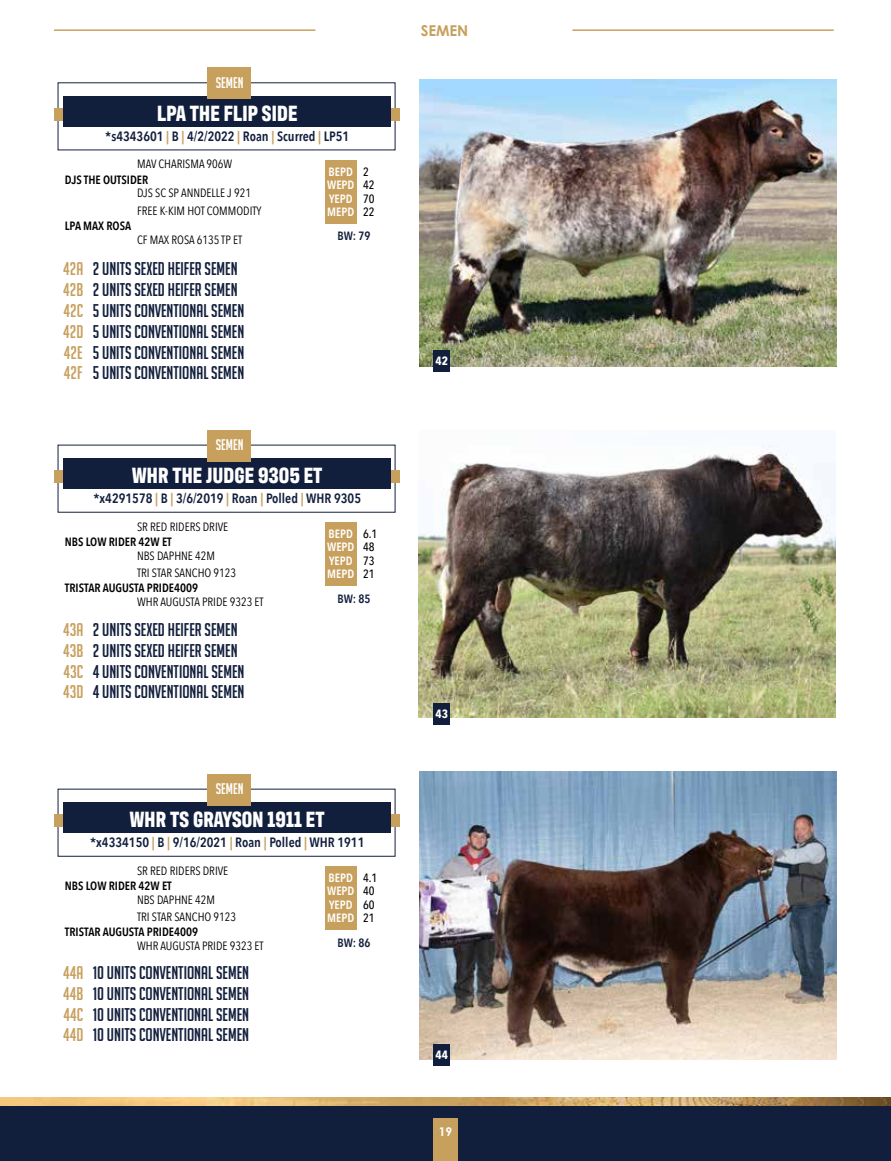
<style>
.page{position:relative;width:891px;height:1161px;background:#fff}
.page>*{position:absolute;margin:0;border:0;box-sizing:border-box;transform-origin:0 0}
.t1{font:700 22.5px "Antarctican Headline";letter-spacing:.01em;color:#fff}
.t2{font:18px/20.9px "Big Noodle Titling";color:#121f3c}
.t3{font:18px/20.9px "Big Noodle Titling";color:#c8a05e;text-align:justify}
.t4{font:15px "Big Noodle Titling";color:#fff}
.t5{font:700 15px "Century Gothic Pro";letter-spacing:-.01em;color:#c8a05e}
.t6{font:600 13.5px "Avenir Next Condensed";color:#121f3c}
.t7{font:12px "Avenir Next Condensed";color:#000}
.t8{font:600 12px "Avenir Next Condensed";color:#000}
.t9{font:600 12px/13.5px "Avenir Next Condensed";color:#fff}
.t10{font:500 12px/13.5px "Avenir Next Condensed";color:#000}
.t11{font:600 12px "Avenir Next Condensed";color:#121f3c}
.t12{font:700 12px "Avenir Next Condensed";color:#fff}
.t13{font:700 12px "Century Gothic Pro";color:#fff}
.s1{color:#c8a05e}
</style>
<div class="page">
<img style="left:0;top:1097px;width:891px;height:9px">
<div style="left:0;top:1106px;width:891px;height:55px;background:#121f3c"></div>
<div style="left:433px;top:1118px;width:25px;height:43px;background:#c8a05e"></div>
<img style="left:420px;top:79px;width:417px;height:288px">
<img style="left:418px;top:445px;width:417px;height:273px">
<img style="left:420px;top:772px;width:417px;height:287px">
<div style="left:434px;top:1044px;width:16px;height:22px;background:#121f3c"></div>
<div style="left:434px;top:703px;width:16px;height:22px;background:#121f3c"></div>
<div style="left:434px;top:350px;width:16px;height:22px;background:#121f3c"></div>
<hr style="left:54px;top:29px;width:261px;height:2px;background:#c8a05e">
<hr style="left:572px;top:29px;width:262px;height:2px;background:#c8a05e">
<div style="left:54px;top:108px;width:345px;height:13px;background:#c8a05e"></div>
<div style="left:63px;top:97px;width:328px;height:30px;background:#121f3c"></div>
<div style="left:325px;top:160px;width:31px;height:63px;background:#c8a05e"></div>
<div style="left:207px;top:67px;width:44px;height:32px;background:#c8a05e"></div>
<div style="left:54px;top:470px;width:345px;height:13px;background:#c8a05e"></div>
<div style="left:63px;top:459px;width:328px;height:30px;background:#121f3c"></div>
<div style="left:325px;top:522px;width:31px;height:64px;background:#c8a05e"></div>
<div style="left:207px;top:430px;width:44px;height:32px;background:#c8a05e"></div>
<div style="left:54px;top:814px;width:345px;height:13px;background:#c8a05e"></div>
<div style="left:63px;top:803px;width:328px;height:30px;background:#121f3c"></div>
<div style="left:325px;top:867px;width:31px;height:63px;background:#c8a05e"></div>
<div style="left:207px;top:774px;width:44px;height:32px;background:#c8a05e"></div>
<p class="t4" style="left:216px;top:74px;width:29px">SEMEN</p>
<p class="t1" style="left:157px;top:97px;width:142px">LPA THE FLIP SIDE</p>
<p class="t7" style="left:137px;top:154px;width:97px">MAV CHARISMA 906W</p>
<p class="t6" style="left:105px;top:124px;width:246px">*s4343601 <span class="s1">|</span> B <span class="s1">|</span> 4/2/2022 <span class="s1">|</span> Roan <span class="s1">|</span> Scurred <span class="s1">|</span> LP51</p>
<p class="t9" style="left:327px;top:164px;width:29px">BEPD<br>WEPD<br>YEPD<br>MEPD</p>
<p class="t10" style="left:363px;top:165px;width:13px">2<br>42<br>70<br>22</p>
<p class="t11" style="left:338px;top:226px;width:34px">BW: 79</p>
<p class="t8" style="left:65px;top:169px;width:85px">DJS THE OUTSIDER</p>
<p class="t8" style="left:65px;top:215px;width:68px">LPA MAX ROSA</p>
<p class="t7" style="left:137px;top:183px;width:115px">DJS SC SP ANNDELLE J 921</p>
<p class="t7" style="left:137px;top:229px;width:107px">CF MAX ROSA 6135 TP ET</p>
<p class="t7" style="left:137px;top:200px;width:126px">FREE K-KIM HOT COMMODITY</p>
<p class="t3" style="left:63px;top:258px;width:22px">42A</p>
<p class="t2" style="left:93px;top:258px;width:147px">2 UNITS SEXED HEIFER SEMEN</p>
<p class="t3" style="left:63px;top:279px;width:22px">42B</p>
<p class="t2" style="left:93px;top:279px;width:147px">2 UNITS SEXED HEIFER SEMEN</p>
<p class="t3" style="left:63px;top:300px;width:21px">42C</p>
<p class="t2" style="left:93px;top:300px;width:153px">5 UNITS CONVENTIONAL SEMEN</p>
<p class="t3" style="left:63px;top:321px;width:22px">42D</p>
<p class="t2" style="left:93px;top:321px;width:153px">5 UNITS CONVENTIONAL SEMEN</p>
<p class="t3" style="left:64px;top:343px;width:20px;line-height:20.2px">42E<br>42F</p>
<p class="t2" style="left:93px;top:343px;width:153px;line-height:20.2px">5 UNITS CONVENTIONAL SEMEN<br>5 UNITS CONVENTIONAL SEMEN</p>
<p class="t4" style="left:216px;top:437px;width:29px">SEMEN</p>
<p class="t1" style="left:132px;top:459px;width:192px">WHR THE JUDGE 9305 ET</p>
<p class="t7" style="left:137px;top:516px;width:93px">SR RED RIDERS DRIVE</p>
<p class="t6" style="left:94px;top:487px;width:269px">*x4291578 <span class="s1">|</span> B <span class="s1">|</span> 3/6/2019 <span class="s1">|</span> Roan <span class="s1">|</span> Polled <span class="s1">|</span> WHR 9305</p>
<p class="t9" style="left:327px;top:527px;width:29px">BEPD<br>WEPD<br>YEPD<br>MEPD</p>
<p class="t10" style="left:363px;top:527px;width:16px">6.1<br>48<br>73<br>21</p>
<p class="t11" style="left:338px;top:588px;width:34px">BW: 85</p>
<p class="t8" style="left:65px;top:531px;width:108px">NBS LOW RIDER 42W ET</p>
<p class="t8" style="left:65px;top:578px;width:135px">TRISTAR AUGUSTA PRIDE4009</p>
<p class="t7" style="left:137px;top:545px;width:79px">NBS DAPHNE 42M</p>
<p class="t7" style="left:137px;top:591px;width:128px">WHR AUGUSTA PRIDE 9323 ET</p>
<p class="t7" style="left:137px;top:562px;width:101px">TRI STAR SANCHO 9123</p>
<p class="t3" style="left:63px;top:619px;width:22px">43A 43B 43C 43D</p>
<p class="t2" style="left:93px;top:619px;width:153px">2 UNITS SEXED HEIFER SEMEN<br>2 UNITS SEXED HEIFER SEMEN<br>4 UNITS CONVENTIONAL SEMEN<br>4 UNITS CONVENTIONAL SEMEN</p>
<p class="t4" style="left:216px;top:781px;width:29px">SEMEN</p>
<p class="t1" style="left:130px;top:803px;width:196px">WHR TS GRAYSON 1911 ET</p>
<p class="t7" style="left:137px;top:860px;width:93px">SR RED RIDERS DRIVE</p>
<p class="t6" style="left:90px;top:831px;width:276px">*x4334150 <span class="s1">|</span> B <span class="s1">|</span> 9/16/2021 <span class="s1">|</span> Roan <span class="s1">|</span> Polled <span class="s1">|</span> WHR 1911</p>
<p class="t9" style="left:327px;top:871px;width:29px">BEPD<br>WEPD<br>YEPD<br>MEPD</p>
<p class="t10" style="left:363px;top:871px;width:16px">4.1<br>40<br>60<br>21</p>
<p class="t11" style="left:338px;top:932px;width:34px">BW: 86</p>
<p class="t8" style="left:65px;top:875px;width:108px">NBS LOW RIDER 42W ET</p>
<p class="t8" style="left:65px;top:922px;width:135px">TRISTAR AUGUSTA PRIDE4009</p>
<p class="t7" style="left:137px;top:889px;width:79px">NBS DAPHNE 42M</p>
<p class="t7" style="left:137px;top:936px;width:128px">WHR AUGUSTA PRIDE 9323 ET</p>
<p class="t7" style="left:137px;top:906px;width:101px">TRI STAR SANCHO 9123</p>
<p class="t3" style="left:63px;top:962px;width:22px">44A 44B 44C 44D</p>
<p class="t2" style="left:93px;top:962px;width:158px;text-align:justify">10 UNITS CONVENTIONAL SEMEN 10 UNITS CONVENTIONAL SEMEN 10 UNITS CONVENTIONAL SEMEN 10 UNITS CONVENTIONAL SEMEN</p>
<p class="t5" style="left:421px;top:21px;width:49px">SEMEN</p>
<p class="t12" style="left:435px;top:354px;width:14px">42</p>
<p class="t12" style="left:435px;top:706px;width:14px">43</p>
<p class="t12" style="left:435px;top:1048px;width:14px">44</p>
<p class="t13" style="left:439px;top:1124px;width:15px">19</p>
</div>
